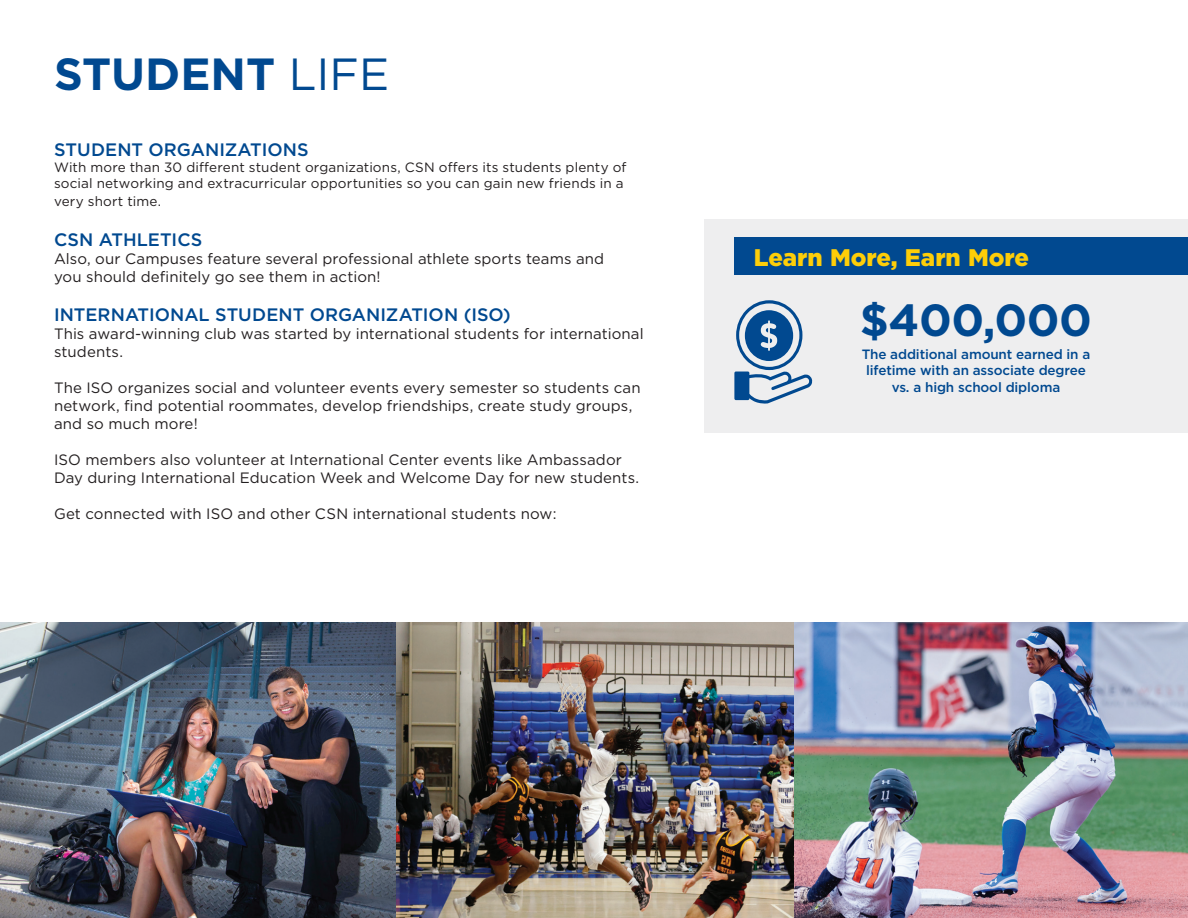
<style>
.page{position:relative;width:1188px;height:918px;background:#fff}
.page>*{position:absolute;margin:0;border:0;box-sizing:border-box;transform-origin:0 0}
.t1{font:700 45px "Gotham";letter-spacing:-.005em;color:#014990}
.t2{font:900 24px "Gotham";color:#fece08}
.t3{font:500 18px "Gotham";color:#014990}
.t4{font:15px/18px "Gotham";letter-spacing:.005em;color:#231f20}
.t5{font:13.5px/16.2px "Gotham";letter-spacing:.01em;color:#231f20}
.t6{font:500 13.5px/16.5px "Gotham";letter-spacing:-.01em;color:#014990;text-align:center}
.s1{font-weight:400}
</style>
<div class="page">
<div style="left:704px;top:220px;width:484px;height:213px;background:#eeeeef"></div>
<div style="left:734px;top:237px;width:454px;height:38px;background:#014990"></div>
<svg style="left:734px;top:300px;width:78px;height:104px"></svg>
<img style="left:0;top:623px;width:397px;height:295px">
<img style="left:397px;top:623px;width:791px;height:295px">
<h1 class="t1" style="left:54px;top:44px;width:337px">STUDENT <span class="s1">LIFE</span></h1>
<p class="t3" style="left:54px;top:138px;width:256px">STUDENT ORGANIZATIONS</p>
<p class="t5" style="left:54px;top:159px;width:574px">With more than 30 diferent student organizations, CSN ofers its students plenty of social networking and extracurricular opportunities so you can gain new friends in a</p>
<p class="t5" style="left:54px;top:193px;width:109px">very short time.</p>
<p class="t3" style="left:54px;top:228px;width:150px">CSN ATHLETICS</p>
<p class="t4" style="left:54px;top:249px;width:552px">Also, our Campuses feature several professional athlete sports teams and you should defnitely go see them in action!</p>
<p class="t3" style="left:54px;top:303px;width:458px">INTERNATIONAL STUDENT ORGANIZATION (ISO)</p>
<p class="t4" style="left:54px;top:325px;width:591px">This award-winning club was started by international students for international students.</p>
<p class="t4" style="left:54px;top:379px;width:588px">The ISO organizes social and volunteer events every semester so students can network, fnd potential roommates, develop friendships, create study groups, and so much more!</p>
<p class="t4" style="left:54px;top:451px;width:587px">ISO members also volunteer at International Center events like Ambassador<br>Day during International Education Week and Welcome Day for new students.</p>
<p class="t4" style="left:54px;top:505px;width:504px">Get connected with ISO and other CSN international students now:</p>
<h2 class="t2" style="left:754px;top:241px;width:277px">Learn More, Earn More</h2>
<h1 class="t1" style="left:860px;top:290px;width:234px">$400,000</h1>
<p class="t6" style="left:862px;top:346px;width:230px">The additional amount earned in a lifetime with an associate degree vs. a high school diploma</p>
</div>
